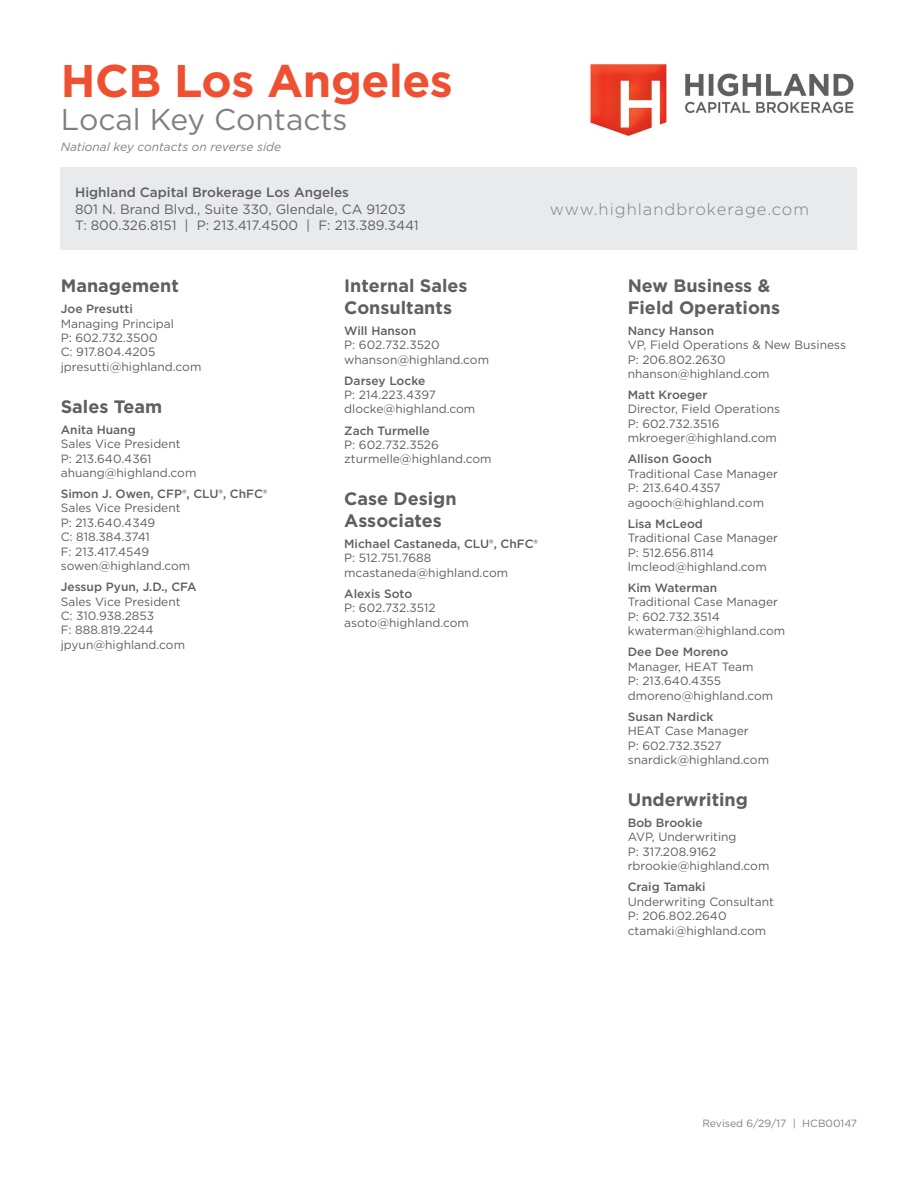
<style>
.page{position:relative;width:918px;height:1188px;background:#fff}
.page>*{position:absolute;margin:0;border:0;box-sizing:border-box;transform-origin:0 0}
.t1{font:700 45.75px "Gotham";letter-spacing:-.01em;color:#ef5032}
.t2{font:30px "Gotham";color:#7e8083}
.t3{font:700 18px/21.6px "Gotham";color:#5f5f62}
.t4{font:300 16.5px "Gotham";letter-spacing:.06em;color:#7e8083}
.t5{font:13.5px/16.5px "Gotham";color:#5f5f62}
.t6{font:500 13.5px "Gotham";color:#5f5f62}
.t7{font:12px/14.4px "Gotham";color:#5f5f62}
.t8{font:500 12px "Gotham";color:#5f5f62}
.t9{font:italic 12px "Gotham";color:#7e8083}
.t10{font:10.5px "Gotham";color:#7e8083}
</style>
<div class="page">
<div style="left:61px;top:167px;width:796px;height:82px;background:#e9eaeb"></div>
<img style="left:590px;top:64px;width:264px;height:72px">
<h1 class="t1" style="left:61px;top:51px;width:394px">HCB Los Angeles</h1>
<h2 class="t2" style="left:61px;top:101px;width:288px">Local Key Contacts</h2>
<p class="t9" style="left:61px;top:140px;width:222px">National key contacts on reverse side</p>
<p class="t6" style="left:75px;top:184px;width:275px">Highland Capital Brokerage Los Angeles</p>
<p class="t5" style="left:75px;top:200px;width:345px">801 N. Brand Blvd., Suite 330, Glendale, CA 91203<br>T: 800.326.8151 | P: 213.417.4500 | F: 213.389.3441</p>
<h3 class="t4" style="left:550px;top:199px;width:261px">www.highlandbrokerage.com</h3>
<h3 class="t3" style="left:61px;top:275px;width:120px">Management</h3>
<p class="t8" style="left:61px;top:301px;width:74px">Joe Presutti</p>
<p class="t7" style="left:61px;top:316px;width:142px">Managing Principal<br>P: 602.732.3500<br>C: 917.804.4205 jpresutti@highland.com</p>
<h3 class="t3" style="left:61px;top:395px;width:103px">Sales Team</h3>
<p class="t8" style="left:61px;top:422px;width:77px">Anita Huang</p>
<p class="t7" style="left:61px;top:436px;width:137px">Sales Vice President<br>P: 213.640.4361 ahuang@highland.com</p>
<p class="t8" style="left:61px;top:486px;width:208px">Simon J. Owen, CFP®, CLU®, ChFC®</p>
<p class="t7" style="left:61px;top:501px;width:131px">Sales Vice President<br>P: 213.640.4349<br>C: 818.384.3741<br>F: 213.417.4549 sowen@highland.com</p>
<p class="t8" style="left:61px;top:579px;width:137px">Jessup Pyun, J.D., CFA</p>
<p class="t7" style="left:61px;top:594px;width:126px">Sales Vice President<br>C: 310.938.2853<br>F: 888.819.2244 jpyun@highland.com</p>
<h3 class="t3" style="left:344px;top:275px;width:125px">Internal Sales<br>Consultants</h3>
<p class="t8" style="left:344px;top:323px;width:74px">Will Hanson</p>
<p class="t7" style="left:344px;top:337px;width:146px">P: 602.732.3520 whanson@highland.com</p>
<p class="t8" style="left:344px;top:373px;width:83px">Darsey Locke</p>
<p class="t7" style="left:344px;top:387px;width:133px">P: 214.223.4397 dlocke@highland.com</p>
<p class="t8" style="left:344px;top:423px;width:87px">Zach Turmelle</p>
<p class="t7" style="left:344px;top:437px;width:149px">P: 602.732.3526 zturmelle@highland.com</p>
<h3 class="t3" style="left:344px;top:488px;width:114px">Case Design<br>Associates</h3>
<p class="t8" style="left:344px;top:536px;width:195px">Michael Castaneda, CLU®, ChFC®</p>
<p class="t7" style="left:344px;top:551px;width:165px">P: 512.751.7688 mcastaneda@highland.com</p>
<p class="t8" style="left:344px;top:586px;width:70px">Alexis Soto</p>
<p class="t7" style="left:344px;top:601px;width:126px">P: 602.732.3512 asoto@highland.com</p>
<h3 class="t3" style="left:628px;top:275px;width:154px">New Business &amp;<br>Field Operations</h3>
<p class="t8" style="left:628px;top:323px;width:88px">Nancy Hanson</p>
<p class="t7" style="left:628px;top:337px;width:220px">VP, Field Operations &amp; New Business<br>P: 206.802.2630 nhanson@highland.com</p>
<p class="t8" style="left:628px;top:387px;width:81px">Matt Kroeger</p>
<p class="t7" style="left:628px;top:402px;width:154px">Director, Field Operations<br>P: 602.732.3516 mkroeger@highland.com</p>
<p class="t8" style="left:628px;top:451px;width:86px">Allison Gooch</p>
<p class="t7" style="left:628px;top:466px;width:152px">Traditional Case Manager<br>P: 213.640.4357 agooch@highland.com</p>
<p class="t8" style="left:628px;top:516px;width:77px">Lisa McLeod</p>
<p class="t7" style="left:628px;top:530px;width:152px">Traditional Case Manager<br>P: 512.656.8114 lmcleod@highland.com</p>
<p class="t8" style="left:628px;top:580px;width:91px">Kim Waterman</p>
<p class="t7" style="left:628px;top:595px;width:159px">Traditional Case Manager<br>P: 602.732.3514 kwaterman@highland.com</p>
<p class="t8" style="left:628px;top:644px;width:102px">Dee Dee Moreno</p>
<p class="t7" style="left:628px;top:659px;width:147px">Manager, HEAT Team<br>P: 213.640.4355 dmoreno@highland.com</p>
<p class="t8" style="left:628px;top:709px;width:87px">Susan Nardick</p>
<p class="t7" style="left:628px;top:723px;width:143px">HEAT Case Manager<br>P: 602.732.3527 snardick@highland.com</p>
<h3 class="t3" style="left:628px;top:789px;width:122px">Underwriting</h3>
<p class="t8" style="left:628px;top:815px;width:77px">Bob Brookie</p>
<p class="t7" style="left:628px;top:830px;width:143px">AVP, Underwriting<br>P: 317.208.9162 rbrookie@highland.com</p>
<p class="t8" style="left:628px;top:879px;width:79px">Craig Tamaki</p>
<p class="t7" style="left:628px;top:894px;width:148px">Underwriting Consultant<br>P: 206.802.2640 ctamaki@highland.com</p>
<p class="t10" style="left:703px;top:1117px;width:156px">Revised 6/29/17 | HCB00147</p>
</div>
